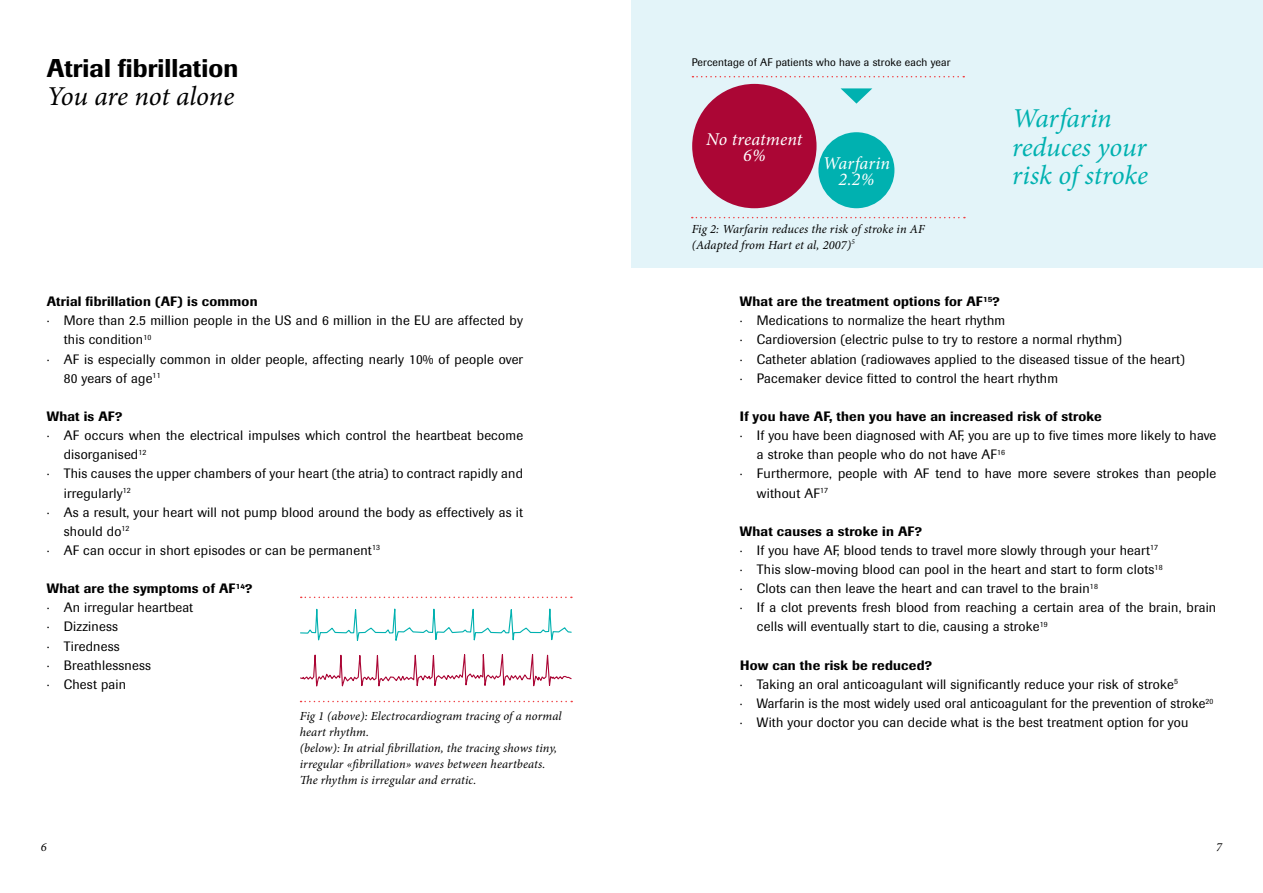
<style>
.page{position:relative;width:1263px;height:893px;background:#fff}
.page>*{position:absolute;margin:0;border:0;box-sizing:border-box;transform-origin:0 0}
.t1{font:italic 27.3px/28.5px "Minion Pro";letter-spacing:-.005em;color:#00b1b0}
.t2{font:italic 27.3px "Minion Pro";letter-spacing:-.005em;color:#000}
.t3{font:500 25.5px "Imago";letter-spacing:.005em;color:#000}
.t4{font:italic 18px/15.9px "Minion Pro";letter-spacing:.005em;color:#fff;text-align:center}
.t5{font:13.5px/19.2px "Imago";letter-spacing:.015em;color:#000}
.t6{font:500 13.5px "Imago";letter-spacing:.015em;color:#000}
.t7{font:italic 12.3px/15.9px "Minion Pro";letter-spacing:.005em;color:#000}
.t8{font:10.8px "Imago";letter-spacing:.015em;color:#000}
.s1{font-weight:500}
</style>
<div class="page">
<div style="left:631px;top:0;width:632px;height:268px;background:#e3f4f9"></div>
<div style="left:818px;top:132px;width:76px;height:76px;background:#00b1b0;border-radius:38px"></div>
<svg style="left:692px;top:217px;width:273px;height:1px"></svg>
<div style="left:692px;top:84px;width:124px;height:124px;background:#ab0635;border-radius:62px"></div>
<svg style="left:840px;top:88px;width:32px;height:16px"></svg>
<svg style="left:692px;top:76px;width:272px;height:1px"></svg>
<svg style="left:299px;top:596px;width:274px;height:106px"></svg>
<h2 class="t3" style="left:47px;top:51px;width:193px">Atrial fibrillation</h2>
<h1 class="t2" style="left:47px;top:78px;width:189px">You are not alone</h1>
<p class="t6" style="left:47px;top:293px;width:212px">Atrial fibrillation (AF) is common</p>
<p class="t5" style="left:47px;top:311px;width:478px">· More than 2.5 million people in the US and 6 million in the EU are affected by</p>
<p class="t5" style="left:64px;top:330px;width:89px">this condition<sup>10</sup></p>
<p class="t5" style="left:47px;top:349px;width:478px">· AF is especially common in older people, affecting nearly 10% of people over</p>
<p class="t5" style="left:64px;top:368px;width:98px">80 years of age<sup>11</sup></p>
<p class="t6" style="left:47px;top:407px;width:77px">What is AF?</p>
<p class="t5" style="left:47px;top:426px;width:478px">· AF occurs when the electrical impulses which control the heartbeat become</p>
<p class="t5" style="left:64px;top:445px;width:84px">disorganised<sup>12</sup></p>
<p class="t5" style="left:47px;top:464px;width:478px">· This causes the upper chambers of your heart (the atria) to contract rapidly and</p>
<p class="t5" style="left:64px;top:483px;width:69px">irregularly<sup>12</sup></p>
<p class="t5" style="left:47px;top:502px;width:478px">· As a result, your heart will not pump blood around the body as effectively as it</p>
<p class="t5" style="left:64px;top:521px;width:67px">should do<sup>12</sup></p>
<p class="t5" style="left:47px;top:540px;width:335px">· AF can occur in short episodes or can be permanent<sup>13</sup></p>
<p class="t5" style="left:47px;top:579px;width:207px"><span class="s1">What are the symptoms of AF</span><sup>14</sup><span class="s1">? </span>· An irregular heartbeat<br>· Dizziness<br>· Tiredness<br>· Breathlessness<br>· Chest pain</p>
<p class="t7" style="left:300px;top:708px;width:263px">Fig 1 (above): Electrocardiogram tracing of a normal heart rhythm.<br>(below): In atrial fibrillation, the tracing shows tiny, irregular «fibrillation» waves between heartbeats.<br>The rhythm is irregular and erratic.</p>
<p class="t8" style="left:692px;top:55px;width:260px">Percentage of AF patients who have a stroke each year</p>
<h3 class="t4" style="left:706px;top:131px;width:98px">No treatment<br>6%</h3>
<h3 class="t4" style="left:823px;top:155px;width:69px">Warfarin<br>2.2%</h3>
<p class="t7" style="left:692px;top:221px;width:234px">Fig 2: Warfarin reduces the risk of stroke in AF (Adapted from Hart et al, 2007)<sup>5</sup></p>
<h1 class="t1" style="left:1012px;top:104px;width:137px">Warfarin reduces your risk of stroke</h1>
<p class="t5" style="left:740px;top:292px;width:446px"><span class="s1">What are the treatment options for AF</span><sup>15</sup><span class="s1">?<br></span>· Medications to normalize the heart rhythm<br>· Cardioversion (electric pulse to try to restore a normal rhythm)<br>· Catheter ablation (radiowaves applied to the diseased tissue of the heart) · Pacemaker device fitted to control the heart rhythm</p>
<p class="t6" style="left:740px;top:407px;width:363px">If you have AF, then you have an increased risk of stroke</p>
<p class="t5" style="left:740px;top:426px;width:478px">· If you have been diagnosed with AF, you are up to five times more likely to have</p>
<p class="t5" style="left:757px;top:445px;width:250px">a stroke than people who do not have AF<sup>16</sup></p>
<p class="t5" style="left:740px;top:464px;width:478px">· Furthermore, people with AF tend to have more severe strokes than people</p>
<p class="t5" style="left:757px;top:483px;width:73px">without AF<sup>17</sup></p>
<p class="t6" style="left:740px;top:522px;width:184px">What causes a stroke in AF?</p>
<p class="t5" style="left:740px;top:540px;width:420px">· If you have AF, blood tends to travel more slowly through your heart<sup>17</sup></p>
<p class="t5" style="left:740px;top:560px;width:424px">· This slow-moving blood can pool in the heart and start to form clots<sup>18</sup></p>
<p class="t5" style="left:740px;top:579px;width:359px">· Clots can then leave the heart and can travel to the brain<sup>18</sup></p>
<p class="t5" style="left:740px;top:598px;width:478px">· If a clot prevents fresh blood from reaching a certain area of the brain, brain</p>
<p class="t5" style="left:757px;top:617px;width:292px">cells will eventually start to die, causing a stroke<sup>19</sup></p>
<p class="t5" style="left:740px;top:655px;width:475px"><span class="s1">How can the risk be reduced?<br></span>· Taking an oral anticoagulant will significantly reduce your risk of stroke<sup>5<br></sup>· Warfarin is the most widely used oral anticoagulant for the prevention of stroke<sup>20 </sup>· With your doctor you can decide what is the best treatment option for you</p>
<p class="t7" style="left:41px;top:839px;width:7px">6</p>
<p class="t7" style="left:1216px;top:839px;width:7px">7</p>
</div>
